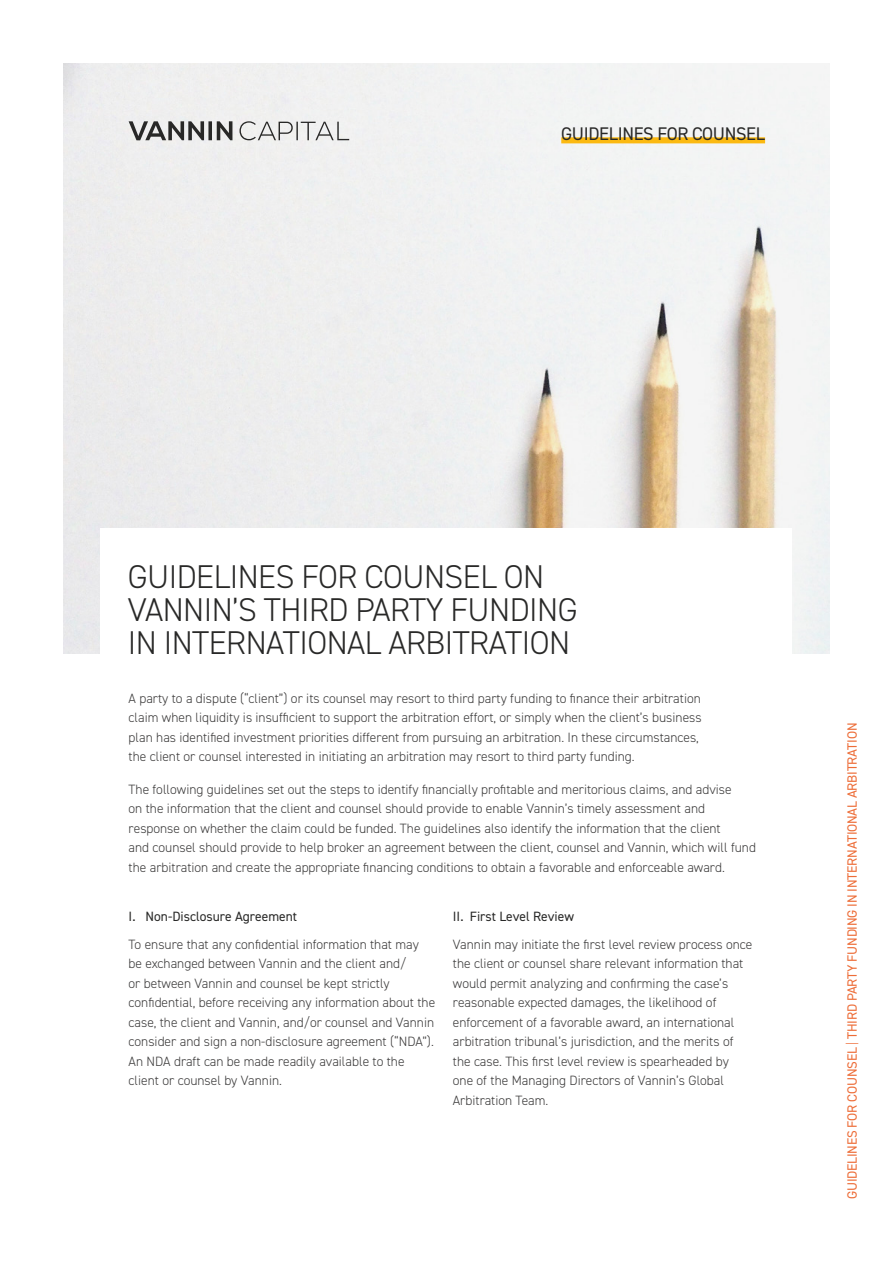
<style>
.page{position:relative;width:893px;height:1263px;background:#fff}
.page>*{position:absolute;margin:0;border:0;box-sizing:border-box;transform-origin:0 0}
.t1{font:300 33px/33px "DIN2014";letter-spacing:-.015em;color:#282827}
.t2{font:18.3px "DIN2014";letter-spacing:-.02em;color:#282827}
.t3{font:300 13.5px/19.5px "DIN2014";color:#3c3b3b}
.t4{font:13.5px "DIN2014";letter-spacing:-.015em;color:#ed6d38}
.t5{font:13.5px "DIN2014";color:#282827}
.s1{font-weight:300}
</style>
<div class="page">
<img style="left:64px;top:64px;width:765px;height:590px">
<div style="left:101px;top:528px;width:691px;height:475px;background:#fff"></div>
<svg style="left:129px;top:121px;width:220px;height:19px"></svg>
<div style="left:561px;top:137px;width:204px;height:6px;background:#fbb911"></div>
<h2 class="t2" style="left:561px;top:123px;width:205px">GUIDELINES FOR COUNSEL</h2>
<h1 class="t1" style="left:128px;top:560px;width:451px">GUIDELINES FOR COUNSEL ON<br>VANNIN’S THIRD PARTY FUNDING<br>IN INTERNATIONAL ARBITRATION</h1>
<p class="t3" style="left:129px;top:689px;width:574px">A party to a dispute (“client”) or its counsel may resort to third party funding to finance their arbitration claim when liquidity is insufficient to support the arbitration effort, or simply when the client’s business plan has identified investment priorities different from pursuing an arbitration. In these circumstances, the client or counsel interested in initiating an arbitration may resort to third party funding.</p>
<p class="t3" style="left:129px;top:779px;width:629px">The following guidelines set out the steps to identify financially profitable and meritorious claims, and advise<br>on the information that the client and counsel should provide to enable Vannin’s timely assessment and response on whether the claim could be funded. The guidelines also identify the information that the client<br>and counsel should provide to help broker an agreement between the client, counsel and Vannin, which will fund the arbitration and create the appropriate financing conditions to obtain a favorable and enforceable award.</p>
<p class="t5" style="left:129px;top:908px;width:170px">I. Non-Disclosure Agreement</p>
<p class="t3" style="left:129px;top:934px;width:308px">To ensure that any confidential information that may be exchanged between Vannin and the client and/<br>or between Vannin and counsel be kept strictly confidential, before receiving any information about the case, the client and Vannin, and/or counsel and Vannin consider and sign a non-disclosure agreement (“NDA”).<br>An NDA draft can be made readily available to the client or counsel by Vannin.</p>
<p class="t5" style="left:453px;top:908px;width:123px">II. First Level Review</p>
<p class="t3" style="left:453px;top:934px;width:301px">Vannin may initiate the first level review process once the client or counsel share relevant information that would permit analyzing and confirming the case’s reasonable expected damages, the likelihood of enforcement of a favorable award, an international arbitration tribunal’s jurisdiction, and the merits of the case. This first level review is spearheaded by one of the Managing Directors of Vannin’s Global Arbitration Team.</p>
<p class="t4" style="left:844px;top:1199px;width:478px;rotate:-90deg">GUIDELINES FOR COUNSEL <span class="s1">|</span> THIRD PARTY FUNDING IN INTERNATIONAL ARBITRATION</p>
</div>
